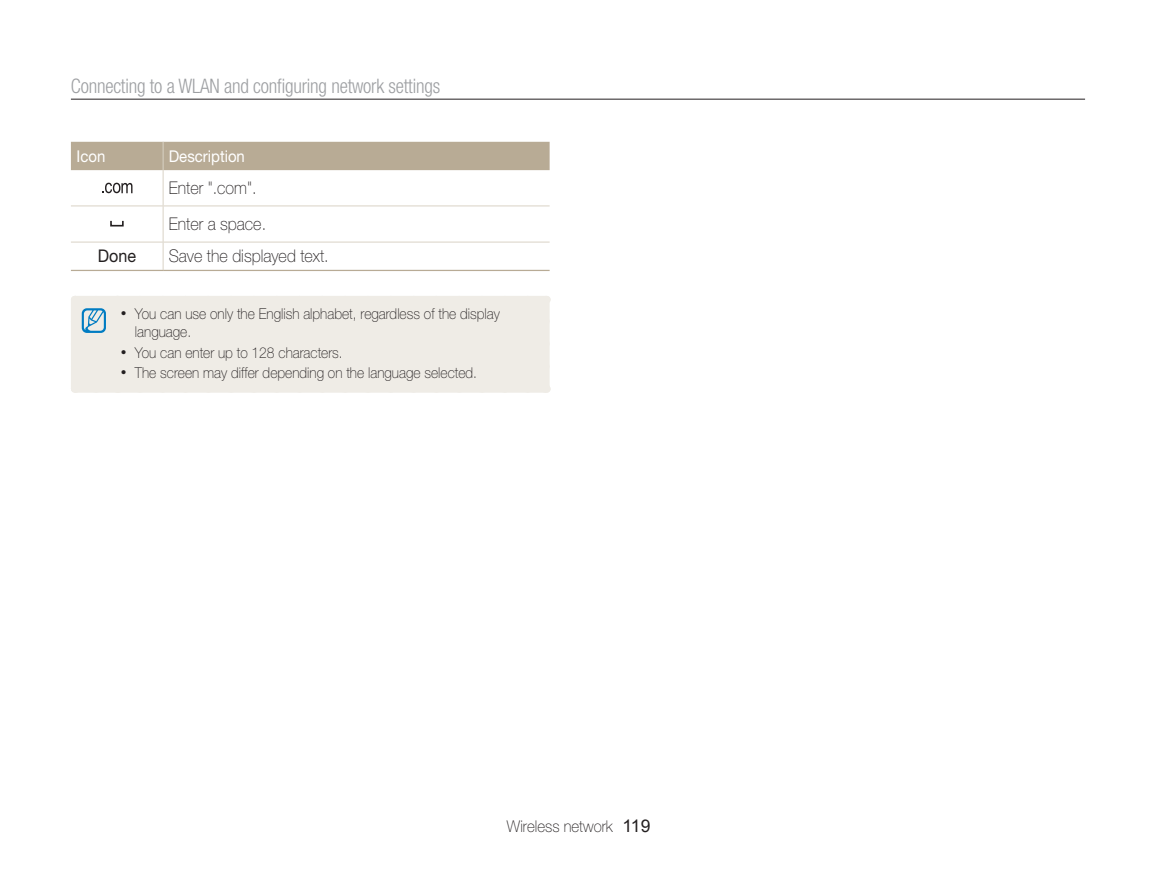
<style>
.page{position:relative;width:1156px;height:872px;background:#fff}
.page>*{position:absolute;margin:0;border:0;box-sizing:border-box;transform-origin:0 0}
.t1{font:300 condensed 20px "Helvetica Neue";letter-spacing:-.01em;color:#9d9fa2;scale:.96 1}
.t2{font:100 17.5px/36.2px "Helvetica Neue";color:#231f20;scale:.92 1}
.t3{font:17.5px "Helvetica Neue";color:#231f20;scale:.92 1}
.t4{font:100 16.25px "Helvetica Neue";color:#231f20;scale:.92 1}
.t5{font:16.25px "Helvetica Neue";color:#fff;scale:.92 1}
.t6{font:100 15px/18.8px "Helvetica Neue";color:#231f20;scale:.92 1}
.s1{font-family:"Arial";font-weight:400;font-size:16.25px}
.s2{font-family:"Arial";font-weight:400;font-size:17.5px}
</style>
<div class="page">
<hr style="left:71px;top:99px;width:1013px;height:1px;background:#231f20">
<div style="left:71px;top:142px;width:478px;height:28px;background:#b8ab95"></div>
<hr style="left:163px;top:170px;width:1px;height:35px;background:#d9d2c5">
<hr style="left:71px;top:205px;width:92px;height:1px;background:#d9d2c5">
<hr style="left:163px;top:205px;width:386px;height:1px;background:#d9d2c5">
<hr style="left:163px;top:206px;width:1px;height:36px;background:#d9d2c5">
<hr style="left:71px;top:242px;width:92px;height:1px;background:#d9d2c5">
<hr style="left:163px;top:242px;width:386px;height:1px;background:#d9d2c5">
<svg style="left:163px;top:242px;width:1px;height:28px"></svg>
<hr style="left:71px;top:270px;width:92px;height:1px;background:#b8ab95">
<hr style="left:163px;top:270px;width:386px;height:1px;background:#b8ab95">
<svg style="left:102px;top:183px;width:30px;height:10px"></svg>
<div style="left:110px;top:220px;width:14px;height:6px;border:2px solid #231f20"></div>
<div style="left:78px;top:303px;width:464px;height:82px;background:#efece6"></div>
<div style="left:75px;top:296px;width:42px;height:7px;background:#efece6"></div>
<div style="left:71px;top:300px;width:7px;height:89px;background:#efece6"></div>
<div style="left:117px;top:296px;width:428px;height:7px;background:#efece6"></div>
<div style="left:542px;top:300px;width:7px;height:89px;background:#efece6"></div>
<div style="left:75px;top:385px;width:42px;height:8px;background:#efece6"></div>
<div style="left:117px;top:385px;width:428px;height:8px;background:#efece6"></div>
<svg style="left:71px;top:296px;width:36px;height:70px"></svg>
<h1 class="t1" style="left:71px;top:79px;width:386px">Connecting to a WLAN and configuring network settings</h1>
<p class="t5" style="left:77px;top:150px;width:33px">Icon</p>
<p class="t5" style="left:169px;top:150px;width:84px">Description</p>
<p class="t2" style="left:169px;top:171px;width:107px">Enter ".com".<br>Enter a space.</p>
<p class="t3" style="left:98px;top:250px;width:43px">Done</p>
<p class="t2" style="left:169px;top:240px;width:175px">Save the displayed text.</p>
<p class="t6" style="left:135px;top:305px;width:398px;text-indent:-14px"><span class="s1">•</span> You can use only the English alphabet, regardless of the display language.</p>
<p class="t6" style="left:121px;top:344px;width:243px"><span class="s1">•</span> You can enter up to 128 characters.</p>
<p class="t6" style="left:121px;top:365px;width:389px"><span class="s1">•</span> The screen may differ depending on the language selected.</p>
<p class="t4" style="left:506px;top:820px;width:158px">Wireless network <span class="s2">119</span></p>
</div>
